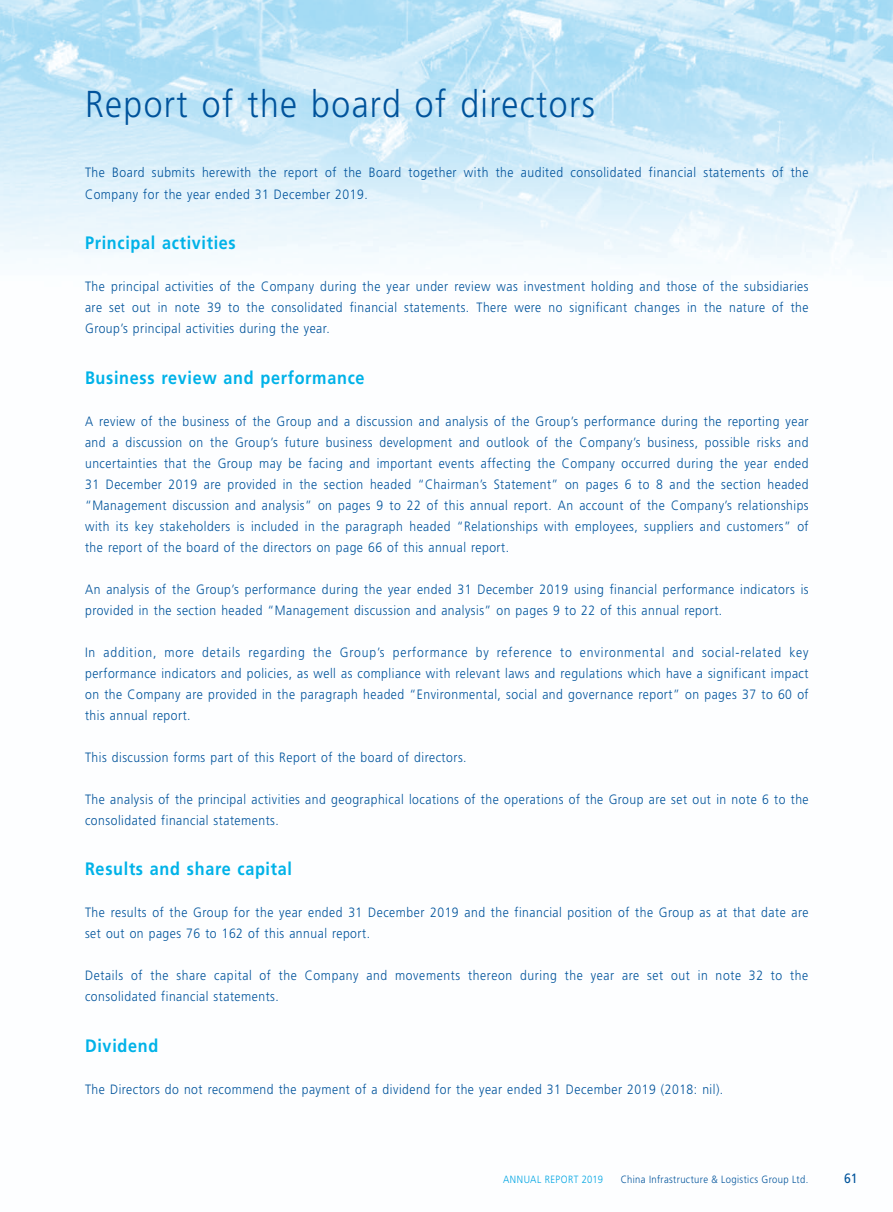
<style>
.page{position:relative;width:893px;height:1212px;background:#fff}
.page>*{position:absolute;margin:0;border:0;box-sizing:border-box;transform-origin:0 0}
.t1{font:300 37.5px "Frutiger";letter-spacing:.04em;color:#00539b;scale:.9 1}
.t2{font:700 18px "Frutiger";letter-spacing:.04em;color:#00b2e8;scale:.9 1}
.t3{font:300 13.5px/21px "Frutiger";letter-spacing:.04em;color:#00539b;scale:.9 1}
.t4{font:13.5px "Frutiger";color:#00539b;scale:.9 1}
.t5{font:300 10.5px "Frutiger";letter-spacing:.04em;color:#00539b;scale:.9 1}
.t6{font:300 10.5px "Frutiger";letter-spacing:.05em;color:#00a5e3;scale:.9 1}
</style>
<div class="page">
<img style="left:0;top:0;width:892px;height:265px">
<h1 class="t1" style="left:85px;top:89px;width:568px">Report of the board of directors</h1>
<p class="t3" style="left:85px;top:163px;width:805px">The Board submits herewith the report of the Board together with the audited consolidated financial statements of the<br>Company for the year ended 31 December 2019.</p>
<h2 class="t2" style="left:85px;top:236px;width:169px">Principal activities</h2>
<p class="t3" style="left:85px;top:277px;width:805px;text-align:justify">The principal activities of the Company during the year under review was investment holding and those of the subsidiaries are set out in note 39 to the consolidated financial statements. There were no significant changes in the nature of the Group’s principal activities during the year.</p>
<h2 class="t2" style="left:85px;top:370px;width:312px">Business review and performance</h2>
<p class="t3" style="left:85px;top:411px;width:805px;text-align:justify">A review of the business of the Group and a discussion and analysis of the Group’s performance during the reporting year and a discussion on the Group’s future business development and outlook of the Company’s business, possible risks and uncertainties that the Group may be facing and important events affecting the Company occurred during the year ended 31 December 2019 are provided in the section headed “Chairman’s Statement” on pages 6 to 8 and the section headed “Management discussion and analysis” on pages 9 to 22 of this annual report. An account of the Company’s relationships with its key stakeholders is included in the paragraph headed “Relationships with employees, suppliers and customers” of the report of the board of the directors on page 66 of this annual report.</p>
<p class="t3" style="left:85px;top:579px;width:805px">An analysis of the Group’s performance during the year ended 31 December 2019 using financial performance indicators is provided in the section headed “Management discussion and analysis” on pages 9 to 22 of this annual report.</p>
<p class="t3" style="left:85px;top:642px;width:805px;text-align:justify">In addition, more details regarding the Group’s performance by reference to environmental and social-related key performance indicators and policies, as well as compliance with relevant laws and regulations which have a significant impact on the Company are provided in the paragraph headed “Environmental, social and governance report” on pages 37 to 60 of this annual report.</p>
<p class="t3" style="left:85px;top:747px;width:425px">This discussion forms part of this Report of the board of directors.</p>
<p class="t3" style="left:85px;top:789px;width:805px">The analysis of the principal activities and geographical locations of the operations of the Group are set out in note 6 to the consolidated financial statements.</p>
<h2 class="t2" style="left:85px;top:862px;width:231px">Results and share capital</h2>
<p class="t3" style="left:85px;top:903px;width:805px">The results of the Group for the year ended 31 December 2019 and the financial position of the Group as at that date are set out on pages 76 to 162 of this annual report.</p>
<p class="t3" style="left:85px;top:966px;width:805px">Details of the share capital of the Company and movements thereon during the year are set out in note 32 to the consolidated financial statements.</p>
<h2 class="t2" style="left:85px;top:1038px;width:83px">Dividend</h2>
<p class="t3" style="left:85px;top:1079px;width:710px">The Directors do not recommend the payment of a dividend for the year ended 31 December 2019 (2018: nil).</p>
<p class="t6" style="left:503px;top:1175px;width:112px">ANNUAL REPORT 2019</p>
<p class="t5" style="left:621px;top:1175px;width:210px">China Infrastructure &amp; Logistics Group Ltd.</p>
<p class="t4" style="left:844px;top:1173px;width:16px">61</p>
</div>
